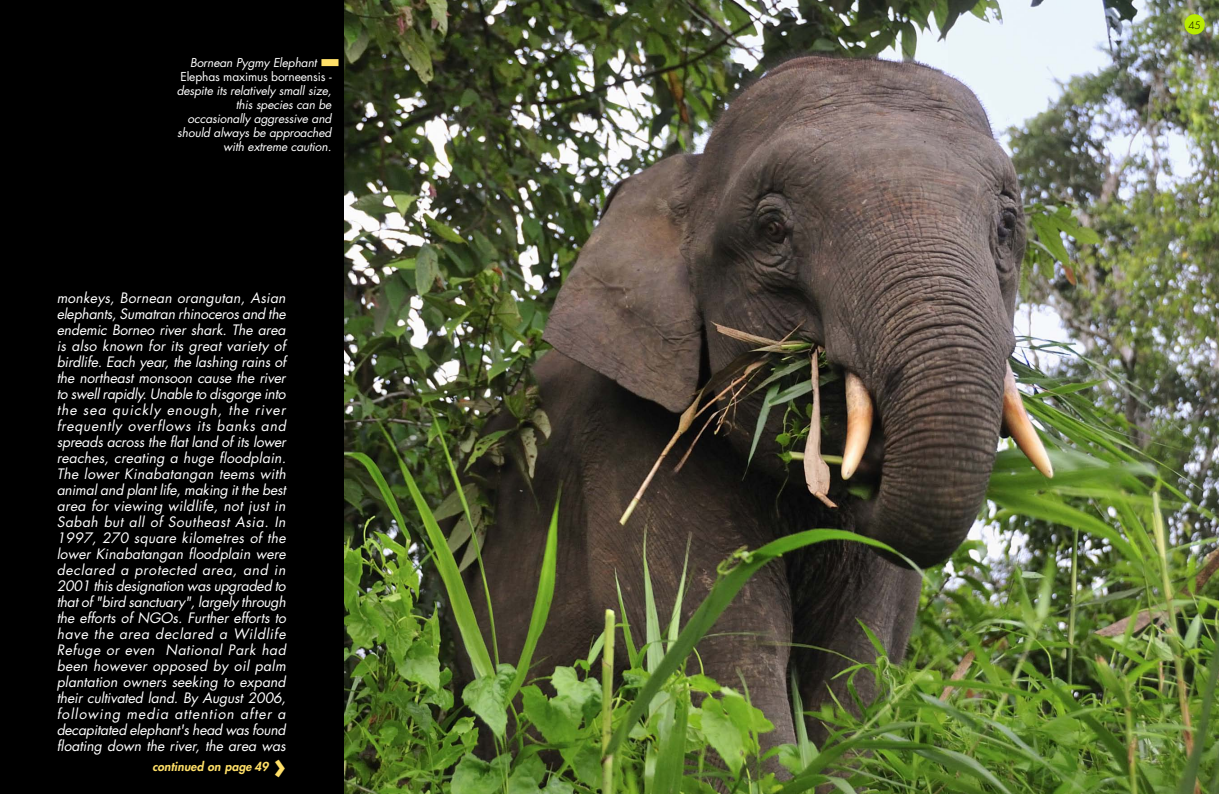
<style>
.page{position:relative;width:1219px;height:794px;background:#000}
.page>*{position:absolute;margin:0;border:0;box-sizing:border-box;transform-origin:0 0}
.t1{font:700 36px "Futura";color:#ffe068}
.t2{font:italic 14px/16px "Futura";color:#fff;text-align:justify}
.t3{font:italic 12px "Futura";letter-spacing:-.01em;color:#fff}
.t4{font:12px "Futura";letter-spacing:-.01em;color:#fff}
.t5{font:italic 800 12px "Futura";letter-spacing:.01em;color:#ffe068}
.t6{font:300 10px "Futura";color:#000}
.s1{font-style:italic}
</style>
<div class="page">
<img style="left:344px;top:0;width:875px;height:794px">
<div style="left:1184px;top:14px;width:21px;height:20px;background:#b9eb00;border-radius:50%"></div>
<div style="left:321px;top:59px;width:17px;height:7px;background:#ffe068"></div>
<p class="t3" style="left:190px;top:57px;width:128px">Bornean Pygmy Elephant</p>
<p class="t4" style="left:180px;top:71px;width:152px">Elephas maximus borneensis <span class="s1">-</span></p>
<p class="t3" style="left:177px;top:85px;width:156px">despite its relatively small size,</p>
<p class="t3" style="left:236px;top:99px;width:97px">this species can be</p>
<p class="t3" style="left:188px;top:113px;width:145px">occasionally aggressive and</p>
<p class="t3" style="left:177px;top:127px;width:156px">should always be approached</p>
<p class="t3" style="left:223px;top:141px;width:110px">with extreme caution.</p>
<p class="t2" style="left:57px;top:291px;width:231px">monkeys, Bornean orangutan, Asian elephants, Sumatran rhinoceros and the endemic Borneo river shark. The area is also known for its great variety of birdlife. Each year, the lashing rains of the northeast monsoon cause the river to swell rapidly. Unable to disgorge into the sea quickly enough, the river frequently overflows its banks and spreads across the flat land of its lower reaches, creating a huge floodplain.<br>The lower Kinabatangan teems with animal and plant life, making it the best area for viewing wildlife, not just in Sabah but all of Southeast Asia. In 1997, 270 square kilometres of the lower Kinabatangan floodplain were declared a protected area, and in 2001 this designation was upgraded to that of "bird sanctuary", largely through the efforts of NGOs. Further efforts to have the area declared a Wildlife Refuge or even National Park had been however opposed by oil palm plantation owners seeking to expand their cultivated land. By August 2006, following media attention after a decapitated elephant's head was found floating down the river, the area was</p>
<p class="t5" style="left:152px;top:761px;width:118px">continued on page 49</p>
<p class="t1" style="left:273px;top:750px;width:14px">›</p>
<p class="t6" style="left:1188px;top:21px;width:14px">45</p>
</div>
